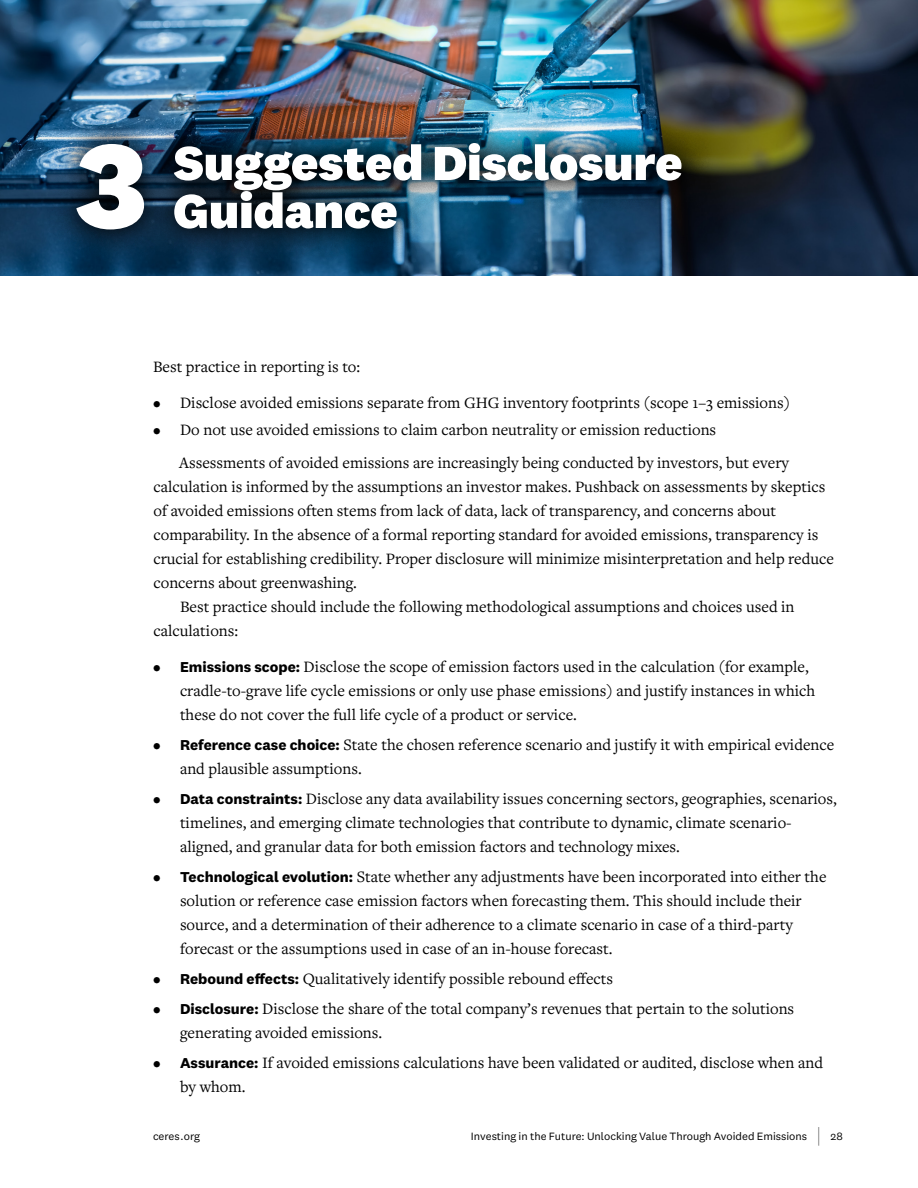
<style>
.page{position:relative;width:918px;height:1188px;background:#fff}
.page>*{position:absolute;margin:0;border:0;box-sizing:border-box;transform-origin:0 0}
.Head_A___Drop{font:800 123.6px "National 2";color:#fff}
.Head_A___Drop-2{font:800 49.5px/48px "National 2";letter-spacing:-.005em;color:#fff}
.Body{font:16.5px/24px "Freight Text Pro";color:#000}
.Body___1st{font:16.5px "Freight Text Pro";color:#000}
.t1{font:semi-expanded 10.95px "National 2";color:#000}
.s1{font-family:"National 2";font-weight:700;font-size:14.85px}
.s2{font-size:22.05px}
</style>
<div class="page">
<img style="left:0;top:0;width:918px;height:276px">
<img style="left:46px;top:113px;width:666px;height:147px">
<p class="Head_A___Drop" style="left:76px;top:108px;width:73px">3</p>
<p class="Head_A___Drop-2" style="left:173px;top:138px;width:511px">Suggested Disclosure<br>Guidance</p>
<p class="Body___1st" style="left:153px;top:356px;width:209px">Best practice in reporting is to:</p>
<p class="Body" style="left:153px;top:390px;width:639px">• Disclose avoided emissions separate from GHG inventory footprints (scope 1–3 emissions)</p>
<p class="Body" style="left:153px;top:417px;width:565px">• Do not use avoided emissions to claim carbon neutrality or emission reductions</p>
<p class="Body" style="left:154px;top:450px;width:682px;text-indent:26px">Assessments of avoided emissions are increasingly being conducted by investors, but every calculation is informed by the assumptions an investor makes. Pushback on assessments by skeptics of avoided emissions often stems from lack of data, lack of transparency, and concerns about comparability. In the absence of a formal reporting standard for avoided emissions, transparency is crucial for establishing credibility. Proper disclosure will minimize misinterpretation and help reduce concerns about greenwashing.</p>
<p class="Body" style="left:154px;top:594px;width:643px;text-indent:26px">Best practice should include the following methodological assumptions and choices used in calculations:</p>
<p class="Body" style="left:180px;top:654px;width:637px;text-indent:-27px">• <span class="s1">Emissions scope:</span> Disclose the scope of emission factors used in the calculation (for example, cradle-to-grave life cycle emissions or only use phase emissions) and justify instances in which these do not cover the full life cycle of a product or service.</p>
<p class="Body" style="left:180px;top:732px;width:656px;text-indent:-27px">• <span class="s1">Reference case choice:</span> State the chosen reference scenario and justify it with empirical evidence and plausible assumptions.</p>
<p class="Body" style="left:180px;top:786px;width:658px;text-indent:-27px">• <span class="s1">Data constraints:</span> Disclose any data availability issues concerning sectors, geographies, scenarios, timelines, and emerging climate technologies that contribute to dynamic, climate scenario&shy;aligned, and granular data for both emission factors and technology mixes.</p>
<p class="Body" style="left:180px;top:864px;width:648px;text-indent:-27px">• <span class="s1">Technological evolution:</span> State whether any adjustments have been incorporated into either the solution or reference case emission factors when forecasting them. This should include their source, and a determination of their adherence to a climate scenario in case of a third-party forecast or the assumptions used in case of an in-house forecast.</p>
<p class="Body" style="left:153px;top:966px;width:462px">• <span class="s1">Rebound effects:</span> Qualitatively identify possible rebound effects</p>
<p class="Body" style="left:180px;top:996px;width:616px;text-indent:-27px">• <span class="s1">Disclosure:</span> Disclose the share of the total company’s revenues that pertain to the solutions generating avoided emissions.</p>
<p class="Body" style="left:180px;top:1050px;width:645px;text-indent:-27px">• <span class="s1">Assurance:</span> If avoided emissions calculations have been validated or audited, disclose when and by whom.</p>
<p class="t1" style="left:153px;top:1130px;width:49px">ceres.org</p>
<p class="t1" style="left:471px;top:1130px;width:374px">Investing in the Future: Unlocking Value Through Avoided Emissions <span class="s2">|</span> 28</p>
</div>
